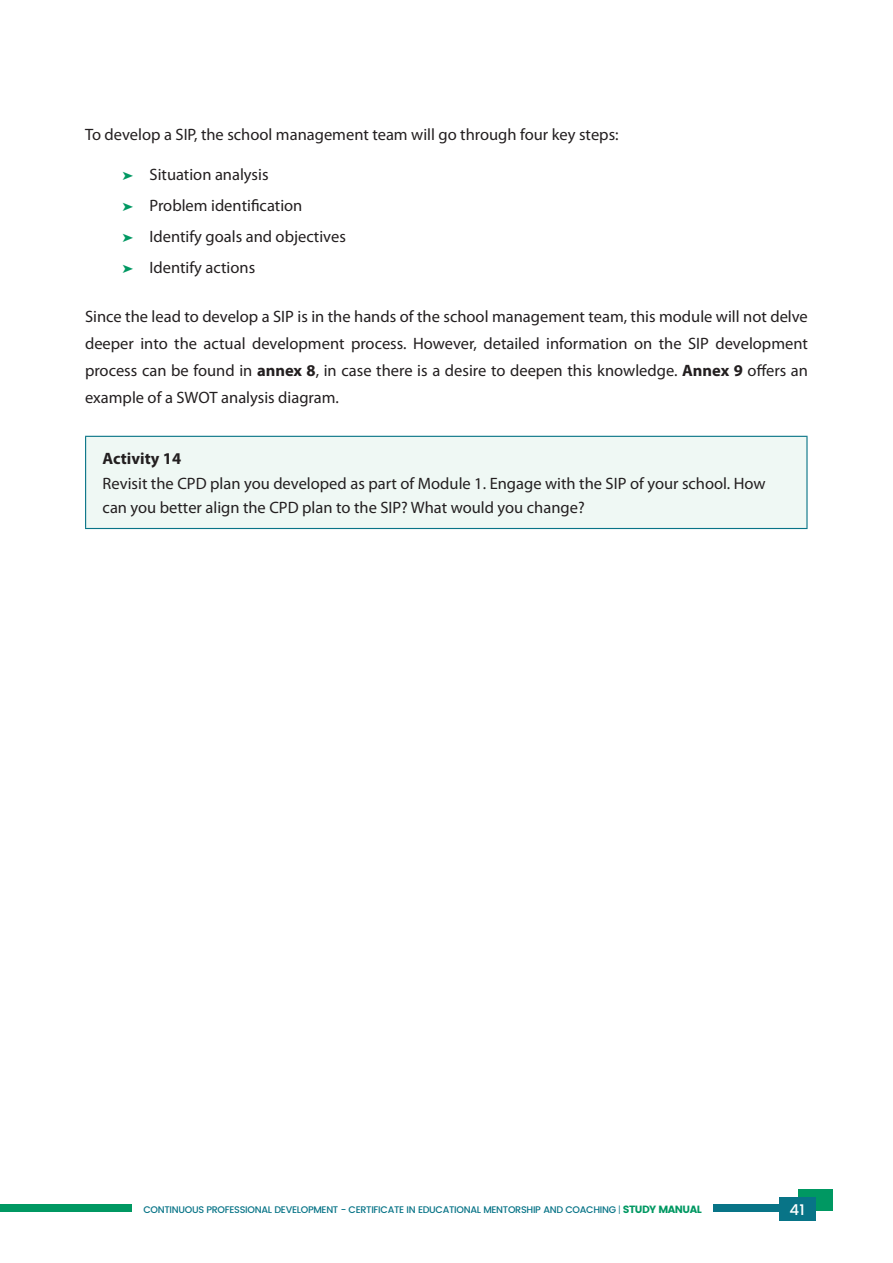
<style>
.page{position:relative;width:893px;height:1263px;background:#fff}
.page>*{position:absolute;margin:0;border:0;box-sizing:border-box;transform-origin:0 0}
.t1{font:16.5px/31.2px "Myriad Pro";color:#231f20}
.t2{font:700 16.5px "Myriad Pro";color:#231f20}
.t3{font:500 15px "Poppins";color:#fff}
.t4{font:500 9.6px "Poppins";letter-spacing:-.03em;color:#087487}
.s1{color:#009862}
.s2{font-weight:700}
.s3{font-weight:300}
.s4{font-weight:700;font-size:10.5px;color:#009862}
</style>
<div class="page">
<div style="left:0;top:1204px;width:132px;height:8px;background:#009862"></div>
<div style="left:713px;top:1204px;width:69px;height:8px;background:#087487"></div>
<div style="left:799px;top:1190px;width:34px;height:21px;background:#009862"></div>
<div style="left:779px;top:1197px;width:37px;height:23px;background:#087487"></div>
<div style="left:86px;top:436px;width:721px;height:92px;background:#eff8f4"></div>
<hr style="left:85px;top:436px;width:722px;height:1px;background:#087487">
<hr style="left:85px;top:437px;width:1px;height:91px;background:#087487">
<hr style="left:806px;top:437px;width:1px;height:91px;background:#087487">
<hr style="left:85px;top:528px;width:722px;height:1px;background:#087487">
<p class="t1" style="left:85px;top:119px;width:535px">To develop a SIP, the school management team will go through four key steps:</p>
<p class="t1" style="left:123px;top:158px;width:225px"><span class="s1">➤</span> Situation analysis<br><span class="s1">➤</span> Problem identification<br><span class="s1">➤</span> Identify goals and objectives <span class="s1">➤</span> Identify actions</p>
<p class="t1" style="left:85px;top:302px;width:724px;line-height:27px;text-align:justify">Since the lead to develop a SIP is in the hands of the school management team, this module will not delve deeper into the actual development process. However, detailed information on the SIP development process can be found in <span class="s2">annex 8</span>, in case there is a desire to deepen this knowledge. <span class="s2">Annex 9</span> offers an example of a SWOT analysis diagram.</p>
<p class="t2" style="left:103px;top:447px;width:80px">Activity 14</p>
<p class="t1" style="left:103px;top:470px;width:665px;line-height:24.8px">Revisit the CPD plan you developed as part of Module 1. Engage with the SIP of your school. How can you better align the CPD plan to the SIP? What would you change?</p>
<p class="t4" style="left:143px;top:1202px;width:560px">CONTINUOUS PROFESSIONAL DEVELOPMENT - CERTIFICATE IN EDUCATIONAL MENTORSHIP AND COACHING <span class="s3">|</span> <span class="s4">STUDY MANUAL</span></p>
<p class="t3" style="left:790px;top:1198px;width:16px">41</p>
</div>
